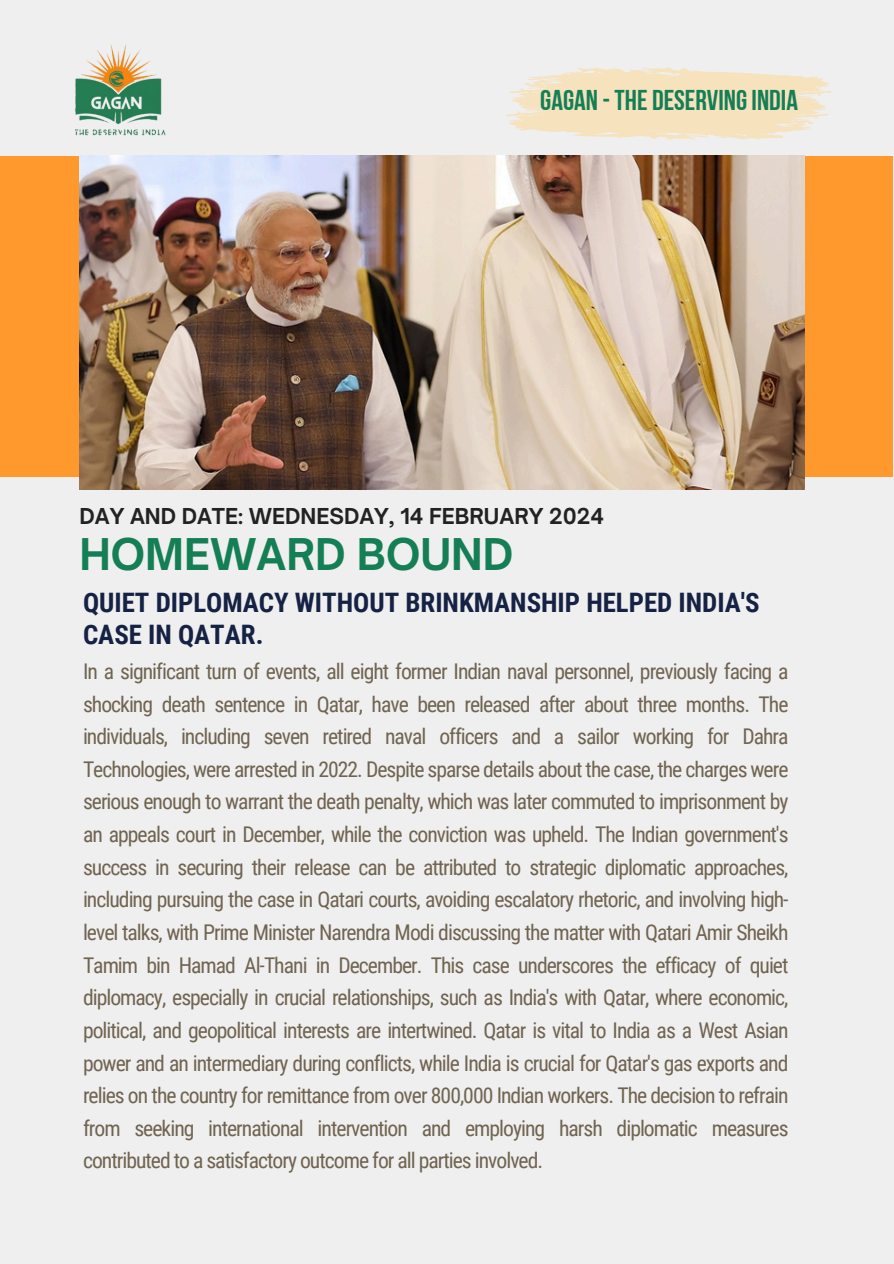
<style>
.page{position:relative;width:894px;height:1264px;background:#fff}
.page>*{position:absolute;margin:0;border:0;box-sizing:border-box;transform-origin:0 0}
.t1{font:700 41.85px "Open Sauce One";color:#147e55}
.t2{font:28.5px "Bebas Neue Cyrillic";color:#147e55}
.t3{font:700 26.85px/31.5px "Roboto Condensed";color:#152244}
.t4{font:21.6px/32.7px "Roboto Condensed";letter-spacing:-.045em;color:#706451;text-align:justify}
.t5{font:700 21px "Open Sauce One";color:#222}
</style>
<div class="page">
<div style="left:0;top:0;width:893px;height:1263px;background:#efefef"></div>
<img style="left:75px;top:44px;width:91px;height:92px">
<svg style="left:506px;top:67px;width:325px;height:73px"></svg>
<div style="left:0;top:156px;width:893px;height:320px;background:#ff982d"></div>
<img style="left:79px;top:156px;width:725px;height:334px">
<h1 class="t2" style="left:540px;top:88px;width:259px">GAGAN -THE DESERVINGINDIA</h1>
<p class="t5" style="left:79px;top:503px;width:526px">DAY AND DATE: WEDNESDAY, 14 FEBRUARY 2024</p>
<p class="t1" style="left:79px;top:528px;width:435px">HOMEWARD BOUND</p>
<h2 class="t3" style="left:83px;top:587px;width:677px">QUIET DIPLOMACY WITHOUT BRINKMANSHIP HELPED INDIA'S<br>CASE IN QATAR.</h2>
<p class="t4" style="left:83px;top:655px;width:706px">In a significant turn of events, all eight former Indian naval personnel, previously facing a shocking death sentence in Qatar, have been released after about three months. The individuals, including seven retired naval officers and a sailor working for Dahra Technologies, were arrested in 2022. Despite sparse details about the case, the charges were serious enough to warrant the death penalty, which was later commuted to imprisonment by an appeals court in December, while the conviction was upheld. The Indian government's success in securing their release can be attributed to strategic diplomatic approaches, including pursuing the case in Qatari courts, avoiding escalatory rhetoric, and involving high&shy;level talks, with Prime Minister Narendra Modi discussing the matter with Qatari Amir Sheikh Tamim bin Hamad Al-Thani in December. This case underscores the efficacy of quiet diplomacy, especially in crucial relationships, such as India's with Qatar, where economic, political, and geopolitical interests are intertwined. Qatar is vital to India as a West Asian power and an intermediary during conflicts, while India is crucial for Qatar's gas exports and relies on the country for remittance from over 800,000 Indian workers. The decision to refrain from seeking international intervention and employing harsh diplomatic measures contributed to a satisfactory outcome for all parties involved.</p>
</div>
